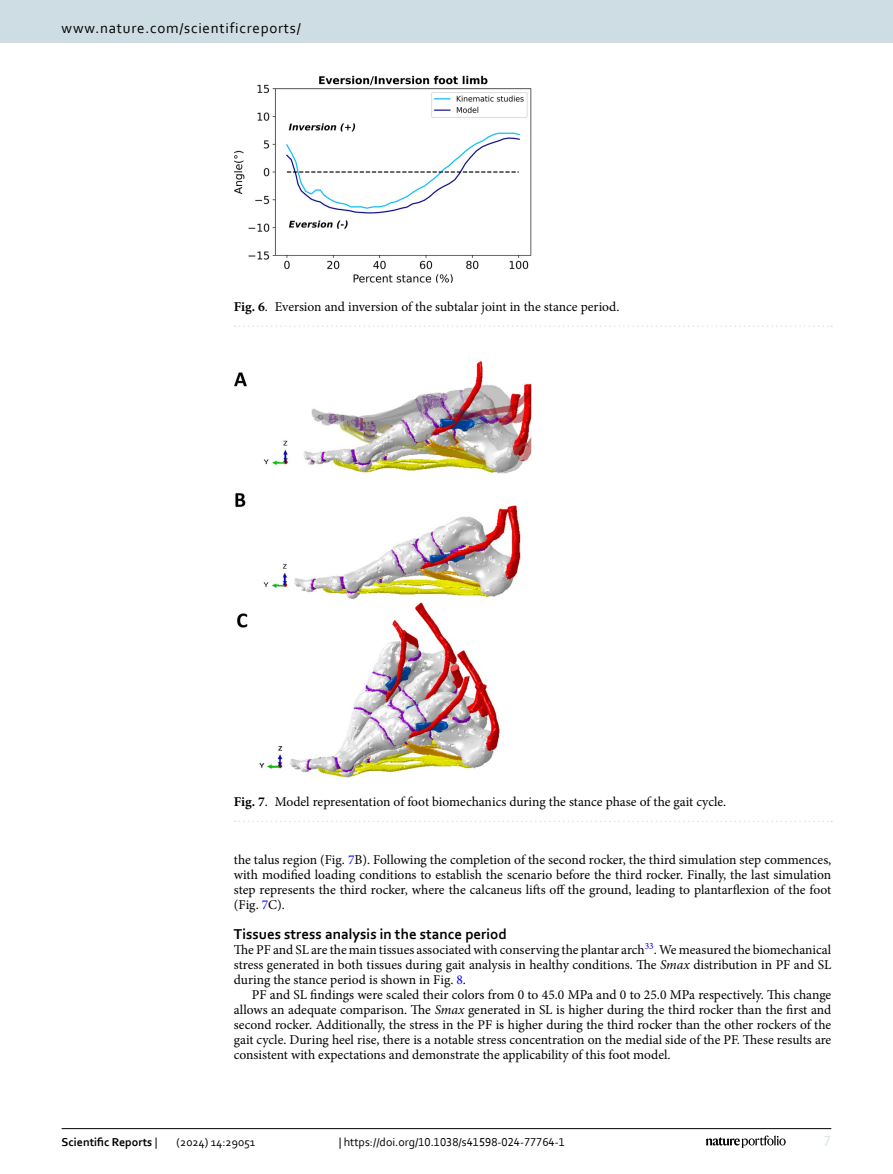
<style>
.page{position:relative;width:893px;height:1174px;background:#fff}
.page>*{position:absolute;margin:0;border:0;box-sizing:border-box;transform-origin:0 0}
.Head_2{font:700 15px "Corbel";color:#000}
.t1{font:15px "Corbel";letter-spacing:.05em;color:#000}
.t2{font:15px "Corbel";color:#d9e4eb}
.Body_Text{font:13.5px/15px "Minion Pro";color:#000;text-align:justify}
.Body_Text_Indent{font:13.5px/15px "Minion Pro";letter-spacing:-.005em;color:#000;text-align:justify}
.Figure_Caption{font:13.5px "Minion Pro";letter-spacing:-.005em;color:#000}
.t3{font:12px "Corbel";color:#000}
.t4{font:700 12px "Corbel";color:#000}
.s1{font-weight:700}
.s2{color:#00f}
.s3{font-style:italic}
.s4{font-weight:400}
</style>
<div class="page">
<img style="left:234px;top:361px;width:297px;height:417px">
<svg style="left:235px;top:820px;width:597px;height:2px"></svg>
<img style="left:234px;top:76px;width:297px;height:207px">
<svg style="left:235px;top:325px;width:597px;height:2px"></svg>
<hr style="left:62px;top:1128px;width:769px;height:1px;background:#000">
<svg style="left:706px;top:1135px;width:80px;height:12px"></svg>
<div style="left:0;top:0;width:893px;height:43px;background:#cedde4"></div>
<p class="t1" style="left:62px;top:18px;width:241px">www.nature.com/scientificreports/</p>
<p class="Figure_Caption" style="left:234px;top:298px;width:387px"><span class="s1">Fig. 6</span>. Eversion and inversion of the subtalar joint in the stance period.</p>
<p class="Figure_Caption" style="left:234px;top:793px;width:494px"><span class="s1">Fig. 7</span>. Model representation of foot biomechanics during the stance phase of the gait cycle.</p>
<p class="Body_Text" style="left:234px;top:852px;width:599px">the talus region (Fig. <span class="s2">7</span>B). Following the completion of the second rocker, the third simulation step commences, with modified loading conditions to establish the scenario before the third rocker. Finally, the last simulation step represents the third rocker, where the calcaneus lifts off the ground, leading to plantarflexion of the foot (Fig. <span class="s2">7</span>C).</p>
<p class="Head_2" style="left:234px;top:924px;width:275px">Tissues stress analysis in the stance period</p>
<p class="Body_Text" style="left:234px;top:942px;width:599px">The PF and SL are the main tissues associated with conserving the plantar arch<sup>33</sup>. We measured the biomechanical stress generated in both tissues during gait analysis in healthy conditions. The <span class="s3">Smax</span> distribution in PF and SL during the stance period is shown in Fig. <span class="s2">8</span>.</p>
<p class="Body_Text_Indent" style="left:234px;top:987px;width:599px;text-indent:18px">PF and SL findings were scaled their colors from 0 to 45.0 MPa and 0 to 25.0 MPa respectively. This change allows an adequate comparison. The <span class="s3">Smax</span> generated in SL is higher during the third rocker than the first and second rocker. Additionally, the stress in the PF is higher during the third rocker than the other rockers of the gait cycle. During heel rise, there is a notable stress concentration on the medial side of the PF. These results are consistent with expectations and demonstrate the applicability of this foot model.</p>
<p class="t4" style="left:62px;top:1134px;width:97px">Scientific Reports <span class="s4">|</span></p>
<p class="t3" style="left:177px;top:1134px;width:80px">(2024) 14:29051</p>
<p class="t3" style="left:339px;top:1134px;width:228px">| https://doi.org/10.1038/s41598-024-77764-1</p>
<p class="t2" style="left:824px;top:1132px;width:9px">7</p>
</div>
